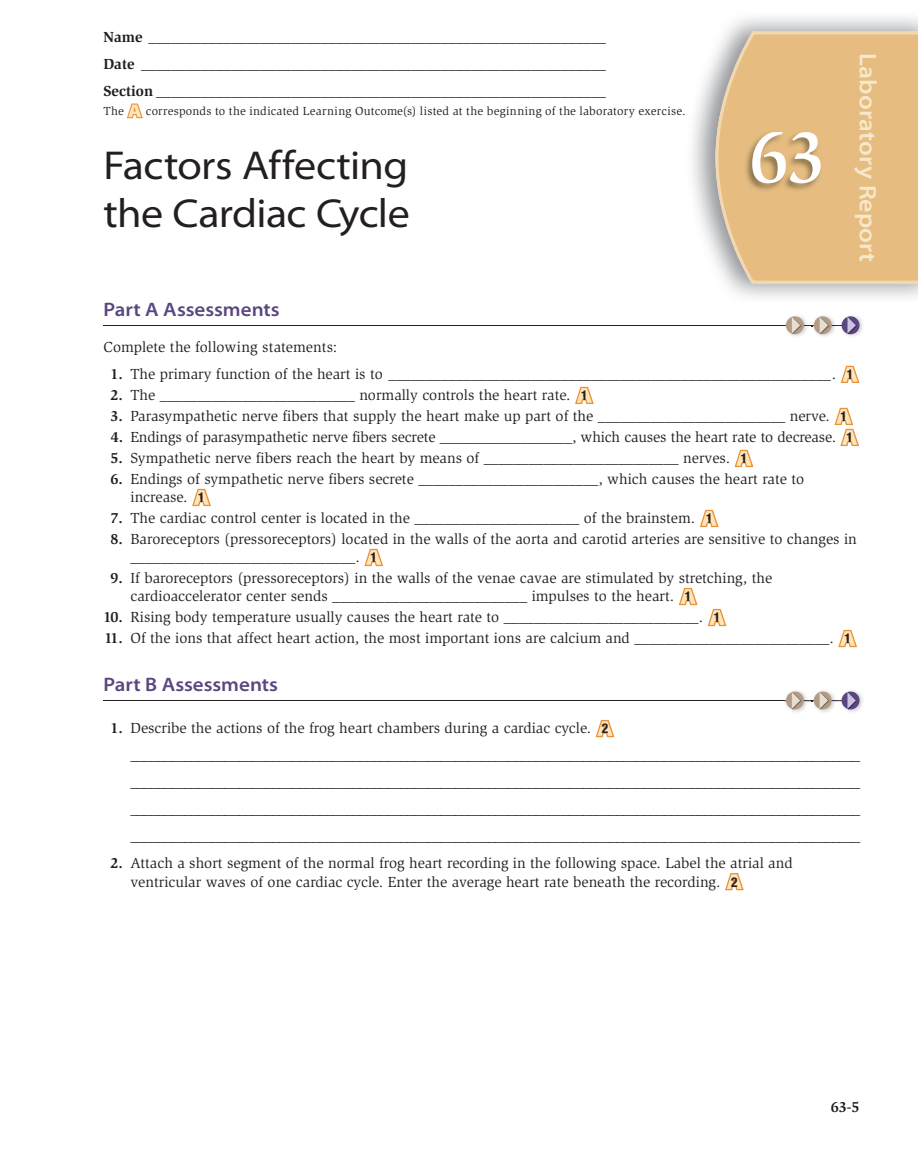
<style>
.page{position:relative;width:918px;height:1166px;background:#fff}
.page>*{position:absolute;margin:0;border:0;box-sizing:border-box;transform-origin:0 0}
.t1{font:500 75px "Slimbach Std";color:#fff}
.t2{font:semi-expanded 40.5px/48px "Myriad Pro";letter-spacing:-.015em;color:#231f20}
.t3{font:600 semi-expanded 24px "Myriad Pro";letter-spacing:.01em;color:#f6e8ca}
.t4{font:600 semi-expanded 19.5px "Myriad Pro";color:#5a4780}
.t5{font:15px/18px "Slimbach Std";color:#231f20}
.t6{font:700 15px/27px "Slimbach Std";color:#231f20;text-align:justify}
.t7{font:12px "Slimbach Std";letter-spacing:.02em;color:#231f20}
.s1{font-weight:700}
.s2{font-family:"Helvetica Neue LT Std";font-weight:700;font-stretch:condensed;font-size:13.5px}
</style>
<div class="page">
<svg style="left:127px;top:104px;width:16px;height:14px"></svg>
<hr style="left:104px;top:325px;width:756px;height:1px;background:#231f20">
<hr style="left:104px;top:700px;width:756px;height:1px;background:#231f20">
<img style="left:861px;top:321px;width:2px;height:10px">
<img style="left:860px;top:319px;width:1px;height:14px">
<svg style="left:784px;top:315px;width:76px;height:21px"></svg>
<svg style="left:841px;top:366px;width:19px;height:17px"></svg>
<svg style="left:575px;top:387px;width:19px;height:17px"></svg>
<svg style="left:834px;top:408px;width:25px;height:38px"></svg>
<svg style="left:735px;top:450px;width:18px;height:17px"></svg>
<svg style="left:192px;top:489px;width:19px;height:17px"></svg>
<svg style="left:700px;top:510px;width:19px;height:17px"></svg>
<svg style="left:364px;top:549px;width:19px;height:17px"></svg>
<svg style="left:679px;top:588px;width:19px;height:17px"></svg>
<svg style="left:708px;top:609px;width:18px;height:17px"></svg>
<svg style="left:838px;top:630px;width:19px;height:17px"></svg>
<img style="left:861px;top:696px;width:2px;height:10px">
<img style="left:860px;top:694px;width:1px;height:14px">
<svg style="left:784px;top:690px;width:76px;height:22px"></svg>
<svg style="left:596px;top:720px;width:18px;height:17px"></svg>
<svg style="left:725px;top:873px;width:19px;height:17px"></svg>
<svg style="left:715px;top:32px;width:203px;height:252px;background:#e2bf8b"></svg>
<img style="left:744px;top:131px;width:174px;height:129px">
<p class="t6" style="left:104px;top:25px;width:504px">Name _____________________________________________________________ Date ______________________________________________________________ Section ____________________________________________________________</p>
<p class="t7" style="left:104px;top:107px;width:22px">The</p>
<p class="t7" style="left:146px;top:107px;width:541px">corresponds to the indicated Learning Outcome(s) listed at the beginning of the laboratory exercise.</p>
<h2 class="t2" style="left:104px;top:145px;width:308px">Factors Affecting the Cardiac Cycle</h2>
<h1 class="t1" style="left:749px;top:128px;width:79px">63</h1>
<h1 class="t1" style="left:750px;top:128px;width:76px">16</h1>
<h3 class="t3" style="left:877px;top:53px;width:210px;rotate:90deg">Laboratory Report</h3>
<h3 class="t4" style="left:104px;top:302px;width:178px">Part A Assessments</h3>
<p class="t5" style="left:103px;top:340px;width:235px">Complete the following statements:</p>
<p class="t5" style="left:111px;top:367px;width:744px"><span class="s1">1.</span> The primary function of the heart is to ___________________________________________________________. <span class="s2">1</span></p>
<p class="t5" style="left:111px;top:388px;width:479px"><span class="s1">2.</span> The __________________________ normally controls the heart rate. <span class="s2">1</span></p>
<p class="t5" style="left:111px;top:409px;width:738px"><span class="s1">3.</span> Parasympathetic nerve fibers that supply the heart make up part of the _________________________ nerve. <span class="s2">1</span></p>
<p class="t5" style="left:111px;top:430px;width:744px"><span class="s1">4.</span> Endings of parasympathetic nerve fibers secrete __________________, which causes the heart rate to decrease. <span class="s2">1</span></p>
<p class="t5" style="left:111px;top:451px;width:638px"><span class="s1">5.</span> Sympathetic nerve fibers reach the heart by means of __________________________ nerves. <span class="s2">1</span></p>
<p class="t5" style="left:130px;top:472px;width:675px;text-indent:-20px"><span class="s1">6.</span> Endings of sympathetic nerve fibers secrete ________________________, which causes the heart rate to increase. <span class="s2">1</span></p>
<p class="t5" style="left:111px;top:511px;width:603px"><span class="s1">7.</span> The cardiac control center is located in the ______________________ of the brainstem. <span class="s2">1</span></p>
<p class="t5" style="left:130px;top:532px;width:728px;text-indent:-20px"><span class="s1">8.</span> Baroreceptors (pressoreceptors) located in the walls of the aorta and carotid arteries are sensitive to changes in ______________________________. <span class="s2">1</span></p>
<p class="t5" style="left:130px;top:571px;width:643px;text-indent:-20px"><span class="s1">9.</span> If baroreceptors (pressoreceptors) in the walls of the venae cavae are stimulated by stretching, the cardioaccelerator center sends __________________________ impulses to the heart. <span class="s2">1</span></p>
<p class="t5" style="left:104px;top:610px;width:618px"><span class="s1">10.</span> Rising body temperature usually causes the heart rate to __________________________. <span class="s2">1</span></p>
<p class="t5" style="left:104px;top:631px;width:748px"><span class="s1">11.</span> Of the ions that affect heart action, the most important ions are calcium and __________________________. <span class="s2">1</span></p>
<h3 class="t4" style="left:103px;top:677px;width:176px">Part B Assessments</h3>
<p class="t5" style="left:130px;top:716px;width:731px;line-height:27px;text-indent:-20px"><span class="s1">1.</span> Describe the actions of the frog heart chambers during a cardiac cycle. <span class="s2">2 </span>____________________________________________________________________________________________________________ ____________________________________________________________________________________________________________ ____________________________________________________________________________________________________________ ____________________________________________________________________________________________________________</p>
<p class="t5" style="left:130px;top:856px;width:664px;text-indent:-20px"><span class="s1">2.</span> Attach a short segment of the normal frog heart recording in the following space. Label the atrial and ventricular waves of one cardiac cycle. Enter the average heart rate beneath the recording. <span class="s2">2</span></p>
<p class="t6" style="left:831px;top:1094px;width:30px">63-5</p>
</div>
